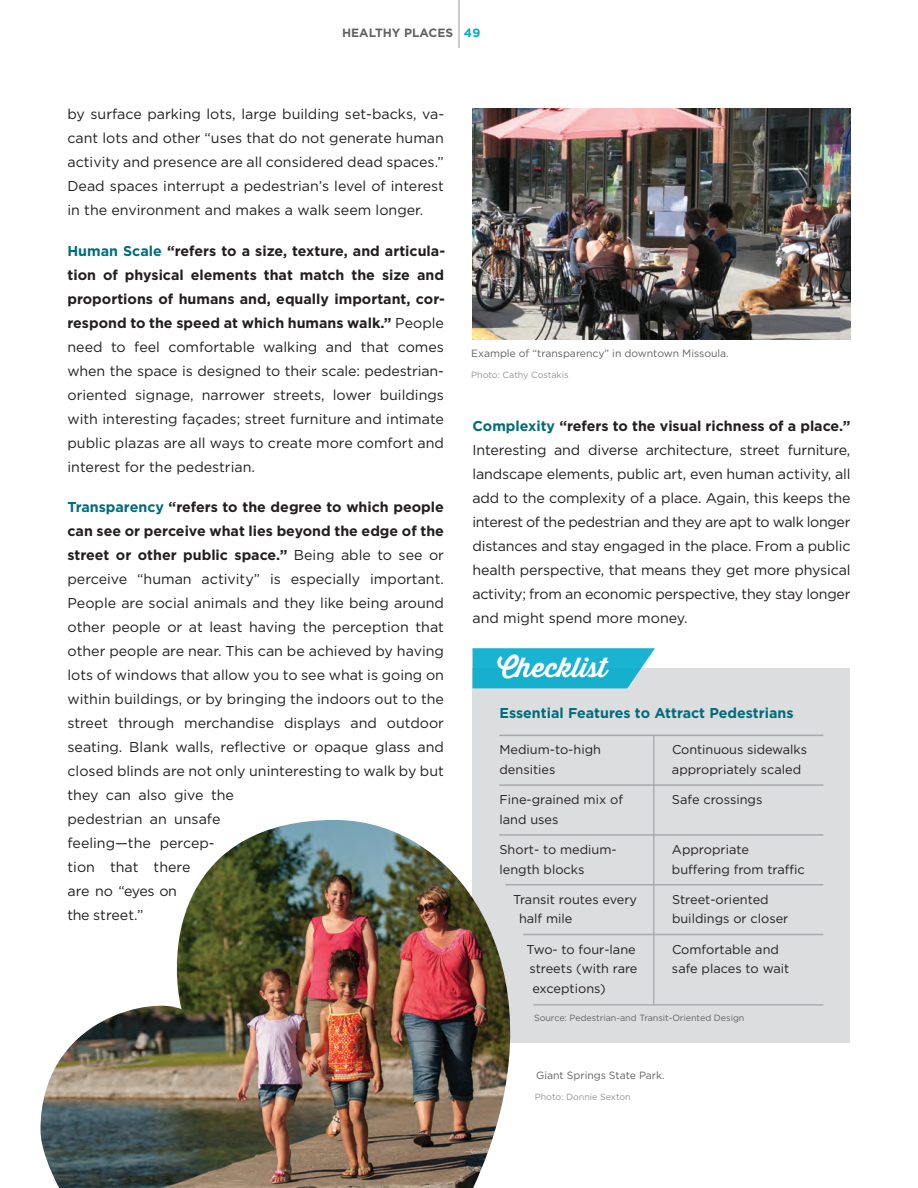
<style>
.page{position:relative;width:918px;height:1188px;background:#fff}
.page>*{position:absolute;margin:0;border:0;box-sizing:border-box;transform-origin:0 0}
.t1{font:700 27px "Thirsty Script";color:#fff}
._01_BODY_JUST{font:14.25px/24px "Gotham";color:#231f20;text-align:justify}
._05_CHART_HEAD_BOLD{font:700 14.25px "Gotham";color:#006c7a}
._05_CHART_BODY_RULE{font:12.75px "Gotham";color:#231f20}
.t2{font:700 12px "Gotham";color:#636366}
.t3{font:700 12px "Gotham";color:#00abcd}
._03_CAPTION{font:10.5px "Gotham";letter-spacing:-.005em;color:#636366}
._03_PHOTO_CREDIT{font:9px "Gotham";letter-spacing:-.005em;color:#636366}
._03_PHOTO_CREDIT-2{font:9px "Gotham";letter-spacing:-.005em;color:#939598}
.s1{font-weight:700;color:#006c7a}
.s2{font-weight:700}
</style>
<div class="page">
<hr style="left:458px;top:0;width:2px;height:48px;background:#c7c8ca">
<div style="left:472px;top:668px;width:378px;height:375px;background:#dcdddf"></div>
<img style="left:472px;top:108px;width:378px;height:231px">
<hr style="left:500px;top:735px;width:324px;height:1px;background:#a8a9ad">
<hr style="left:500px;top:784px;width:324px;height:2px;background:#a8a9ad">
<hr style="left:500px;top:834px;width:324px;height:2px;background:#a8a9ad">
<hr style="left:506px;top:884px;width:318px;height:1px;background:#a8a9ad">
<hr style="left:524px;top:934px;width:300px;height:1px;background:#a8a9ad">
<svg style="left:472px;top:648px;width:183px;height:40px;background:#29b6d2"></svg>
<img style="left:40px;top:820px;width:472px;height:368px">
<hr style="left:653px;top:735px;width:2px;height:271px;background:#a8a9ad">
<hr style="left:533px;top:1004px;width:291px;height:2px;background:#a8a9ad">
<p class="t2" style="left:342px;top:25px;width:112px">HEALTHY PLACES</p>
<p class="t3" style="left:464px;top:25px;width:18px">49</p>
<p class="_01_BODY_JUST" style="left:68px;top:102px;width:378px">by surface parking lots, large building set-backs, va&shy;cant lots and other “uses that do not generate human activity and presence are all considered dead spaces.” Dead spaces interrupt a pedestrian’s level of interest in the environment and makes a walk seem longer.</p>
<p class="_01_BODY_JUST" style="left:68px;top:238px;width:379px"><span class="s1">Human Scale</span> <span class="s2">“refers to a size, texture, and articula&shy;tion of physical elements that match the size and proportions of humans and, equally important, cor&shy;respond to the speed at which humans walk.”</span> People need to feel comfortable walking and that comes when the space is designed to their scale: pedestrian&shy;oriented signage, narrower streets, lower buildings with interesting façades; street furniture and intimate public plazas are all ways to create more comfort and interest for the pedestrian.</p>
<p class="_01_BODY_JUST" style="left:68px;top:495px;width:378px;text-align:left"><span class="s1">Transparency</span> <span class="s2">“refers to the degree to which people can see or perceive what lies beyond the edge of the street or other public space.”</span> Being able to see or perceive “human activity” is especially important.<br>People are social animals and they like being around other people or at least having the perception that other people are near. This can be achieved by having lots of windows that allow you to see what is going on within buildings, or by bringing the indoors out to the street through merchandise displays and outdoor seating. Blank walls, reflective or opaque glass and closed blinds are not only uninteresting to walk by but they can also give the<br>pedestrian an unsafe<br>feeling—the percep-<br>tion that there<br>are no “eyes on<br>the street.”</p>
<p class="_03_CAPTION" style="left:471px;top:347px;width:259px">Example of “transparency” in downtown Missoula.</p>
<p class="_03_PHOTO_CREDIT-2" style="left:471px;top:369px;width:99px">Photo: Cathy Costakis</p>
<p class="_01_BODY_JUST" style="left:472px;top:414px;width:380px"><span class="s1">Complexity</span> <span class="s2">“refers to the visual richness of a place.” </span>Interesting and diverse architecture, street furniture, landscape elements, public art, even human activity, all add to the complexity of a place. Again, this keeps the interest of the pedestrian and they are apt to walk longer distances and stay engaged in the place. From a public health perspective, that means they get more physical activity; from an economic perspective, they stay longer and might spend more money.</p>
<p class="t1" style="left:497px;top:647px;width:111px">Checklist</p>
<p class="_05_CHART_HEAD_BOLD" style="left:500px;top:704px;width:296px">Essential Features to Attract Pedestrians</p>
<p class="_05_CHART_BODY_RULE" style="left:500px;top:742px;width:103px">Medium-to-high</p>
<p class="_05_CHART_BODY_RULE" style="left:672px;top:742px;width:137px">Continuous sidewalks</p>
<p class="_05_CHART_BODY_RULE" style="left:500px;top:762px;width:57px">densities</p>
<p class="_05_CHART_BODY_RULE" style="left:672px;top:762px;width:131px">appropriately scaled</p>
<p class="_05_CHART_BODY_RULE" style="left:500px;top:792px;width:125px">Fine-grained mix of</p>
<p class="_05_CHART_BODY_RULE" style="left:672px;top:792px;width:92px">Safe crossings</p>
<p class="_05_CHART_BODY_RULE" style="left:500px;top:811px;width:60px">land uses</p>
<p class="_05_CHART_BODY_RULE" style="left:500px;top:842px;width:119px">Short- to medium-</p>
<p class="_05_CHART_BODY_RULE" style="left:672px;top:842px;width:78px">Appropriate</p>
<p class="_05_CHART_BODY_RULE" style="left:500px;top:861px;width:86px">length blocks</p>
<p class="_05_CHART_BODY_RULE" style="left:672px;top:861px;width:134px">buffering from traffic</p>
<p class="_05_CHART_BODY_RULE" style="left:513px;top:892px;width:126px">Transit routes every</p>
<p class="_05_CHART_BODY_RULE" style="left:672px;top:892px;width:98px">Street-oriented</p>
<p class="_05_CHART_BODY_RULE" style="left:519px;top:911px;width:55px">half mile</p>
<p class="_05_CHART_BODY_RULE" style="left:672px;top:911px;width:118px">buildings or closer</p>
<p class="_05_CHART_BODY_RULE" style="left:526px;top:941px;width:111px">Two- to four-lane</p>
<p class="_05_CHART_BODY_RULE" style="left:672px;top:941px;width:109px">Comfortable and</p>
<p class="_05_CHART_BODY_RULE" style="left:530px;top:961px;width:110px">streets (with rare</p>
<p class="_05_CHART_BODY_RULE" style="left:672px;top:961px;width:119px">safe places to wait</p>
<p class="_05_CHART_BODY_RULE" style="left:532px;top:980px;width:75px">exceptions)</p>
<p class="_03_PHOTO_CREDIT" style="left:534px;top:1012px;width:212px">Source: Pedestrian-and Transit-Oriented Design</p>
<p class="_03_CAPTION" style="left:536px;top:1069px;width:130px">Giant Springs State Park.</p>
<p class="_03_PHOTO_CREDIT-2" style="left:535px;top:1091px;width:98px">Photo: Donnie Sexton</p>
</div>
